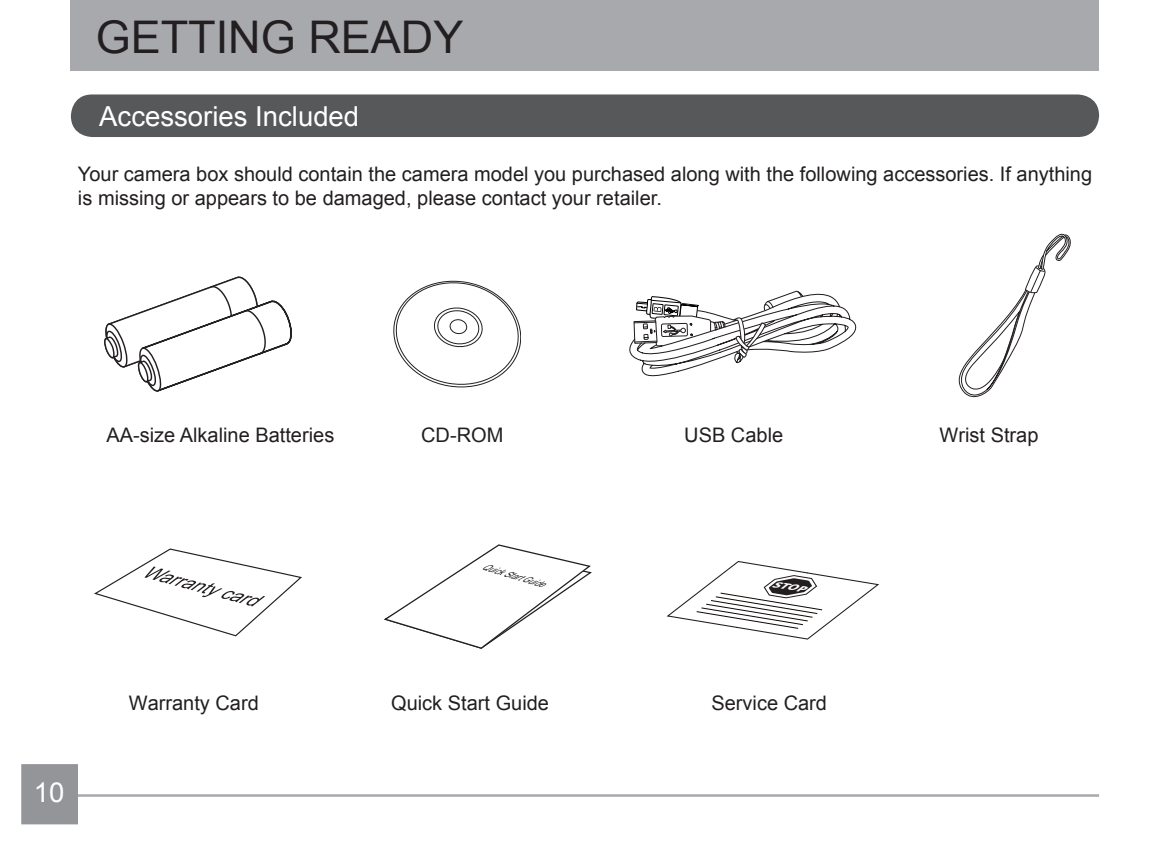
<style>
.page{position:relative;width:1170px;height:851px;background:#fff}
.page>*{position:absolute;margin:0;border:0;box-sizing:border-box;transform-origin:0 0}
.t1{font:45px "Arial";color:#231f20}
.t2{font:27.5px "Arial";color:#fff}
.t3{font:20px/24px "Arial";color:#231f20}
.t4{font:italic 9.25px "Arial";color:#231f20;scale:.86 1}
.t5{font:italic 700 9px "Whitney";color:#fff;scale:1.46 1}
</style>
<div class="page">
<div style="left:71px;top:94px;width:1027px;height:43px;background:#57585a;border-radius:21px"></div>
<hr style="left:78px;top:794px;width:1020px;height:2px;background:#a8a9ad">
<div style="left:23px;top:765px;width:54px;height:58px;background:#939598"></div>
<div style="left:21px;top:764px;width:57px;height:60px;border:2px solid #939598"></div>
<div style="left:71px;top:0;width:1027px;height:71px;background:#a8a9ad"></div>
<svg style="left:393px;top:281px;width:127px;height:106px"></svg>
<svg style="left:94px;top:548px;width:208px;height:88px"></svg>
<svg style="left:384px;top:544px;width:208px;height:104px"></svg>
<svg style="left:629px;top:291px;width:227px;height:85px"></svg>
<svg style="left:104px;top:276px;width:188px;height:115px"></svg>
<svg style="left:958px;top:234px;width:112px;height:163px"></svg>
<svg style="left:666px;top:561px;width:213px;height:78px"></svg>
<h1 class="t1" style="left:96px;top:8px;width:369px">GETTING READY</h1>
<h2 class="t2" style="left:99px;top:98px;width:261px">Accessories Included</h2>
<p class="t3" style="left:78px;top:162px;width:1015px">Your camera box should contain the camera model you purchased along with the following accessories. If anything is missing or appears to be damaged, please contact your retailer.</p>
<p class="t3" style="left:106px;top:423px;width:229px">AA-size Alkaline Batteries</p>
<p class="t3" style="left:421px;top:423px;width:84px">CD-ROM</p>
<p class="t3" style="left:939px;top:423px;width:100px">Wrist Strap</p>
<p class="t3" style="left:684px;top:423px;width:100px">USB Cable</p>
<h2 class="t2" style="left:34px;top:773px;width:32px">1 0</h2>
<p class="t4" style="left:484px;top:560px;width:75px;rotate:17deg">Quick Start Guide</p>
<p class="t3" style="left:129px;top:691px;width:132px">Warranty Card</p>
<p class="t3" style="left:391px;top:691px;width:159px">Quick Start Guide</p>
<p class="t5" style="left:772px;top:578px;width:24px;rotate:9deg">STOP</p>
<p class="t3" style="left:711px;top:691px;width:117px">Service Card</p>
</div>
